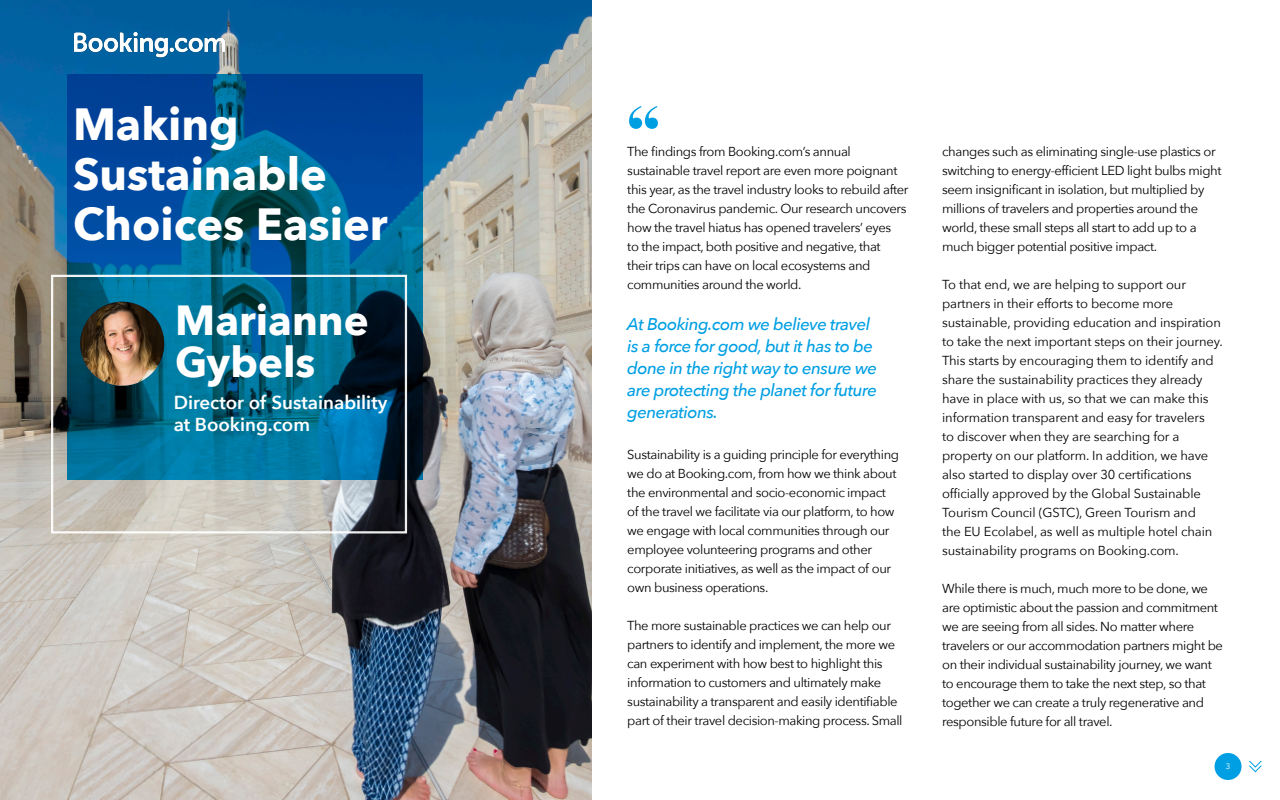
<style>
.page{position:relative;width:1280px;height:800px;background:#fff}
.page>*{position:absolute;margin:0;border:0;box-sizing:border-box;transform-origin:0 0}
.t1{font:700 45px/50px "Avenir Next";color:#fff}
.t2{font:700 42px/42px "Avenir Next";color:#fff}
.Paragraph_Style_1{font:600 18.8px/22.5px "Avenir Next";color:#fff}
.Paragraph_Style_1-2{font:italic 500 17px/22px "Avenir Next";letter-spacing:-.03em;color:#009fe3}
.Paragraph_Style_1-3{font:13px/19px "Avenir Next";letter-spacing:-.03em;color:#000}
.Paragraph_Style_1-4{font:13px/19px "Avenir Next";letter-spacing:-.01em;color:#000}
.t3{font:8px "Avenir";color:#fff}
</style>
<div class="page">
<img style="left:0;top:0;width:592px;height:800px">
<svg style="left:629px;top:106px;width:29px;height:23px"></svg>
<svg style="left:68px;top:74px;width:355px;height:406px;background:#005789"></svg>
<div style="left:51px;top:275px;width:356px;height:259px;border:2px solid #fff"></div>
<img style="left:80px;top:302px;width:84px;height:84px;border-radius:42px">
<img style="left:68px;top:28px;width:160px;height:31px">
<div style="left:1215px;top:753px;width:27px;height:27px;background:#009fe3;border-radius:50%"></div>
<svg style="left:1249px;top:760px;width:13px;height:13px"></svg>
<p class="t1" style="left:73px;top:99px;width:316px">Making<br>Sustainable<br>Choices Easier</p>
<p class="t2" style="left:175px;top:298px;width:195px">Marianne<br>Gybels</p>
<p class="Paragraph_Style_1" style="left:174px;top:390px;width:215px">Director of Sustainability at Booking.com</p>
<p class="Paragraph_Style_1-3" style="left:627px;top:142px;width:283px">The findings from Booking.com’s annual sustainable travel report are even more poignant this year, as the travel industry looks to rebuild after the Coronavirus pandemic. Our research uncovers how the travel hiatus has opened travelers’ eyes<br>to the impact, both positive and negative, that their trips can have on local ecosystems and communities around the world.</p>
<p class="Paragraph_Style_1-2" style="left:627px;top:313px;width:251px">At Booking.com we believe travel is a force for good, but it has to be done in the right way to ensure we are protecting the planet for future generations.</p>
<p class="Paragraph_Style_1-3" style="left:627px;top:445px;width:273px">Sustainability is a guiding principle for everything we do at Booking.com, from how we think about the environmental and socio-economic impact of the travel we facilitate via our platform, to how we engage with local communities through our employee volunteering programs and other corporate initiatives, as well as the impact of our own business operations.</p>
<p class="Paragraph_Style_1-3" style="left:627px;top:616px;width:277px">The more sustainable practices we can help our partners to identify and implement, the more we can experiment with how best to highlight this information to customers and ultimately make sustainability a transparent and easily identifiable part of their travel decision-making process. Small</p>
<p class="Paragraph_Style_1-3" style="left:942px;top:142px;width:281px">changes such as eliminating single-use plastics or switching to energy-efficient LED light bulbs might seem insignificant in isolation, but multiplied by millions of travelers and properties around the world, these small steps all start to add up to a much bigger potential positive impact.</p>
<p class="Paragraph_Style_1-4" style="left:942px;top:275px;width:282px">To that end, we are helping to support our partners in their efforts to become more sustainable, providing education and inspiration to take the next important steps on their journey.<br>This starts by encouraging them to identify and share the sustainability practices they already have in place with us, so that we can make this information transparent and easy for travelers<br>to discover when they are searching for a property on our platform. In addition, we have also started to display over 30 certifications officially approved by the Global Sustainable Tourism Council (GSTC), Green Tourism and<br>the EU Ecolabel, as well as multiple hotel chain sustainability programs on Booking.com.</p>
<p class="Paragraph_Style_1-3" style="left:942px;top:579px;width:282px">While there is much, much more to be done, we are optimistic about the passion and commitment we are seeing from all sides. No matter where travelers or our accommodation partners might be on their individual sustainability journey, we want to encourage them to take the next step, so that together we can create a truly regenerative and responsible future for all travel.</p>
<p class="t3" style="left:1226px;top:761px;width:6px">3</p>
</div>
